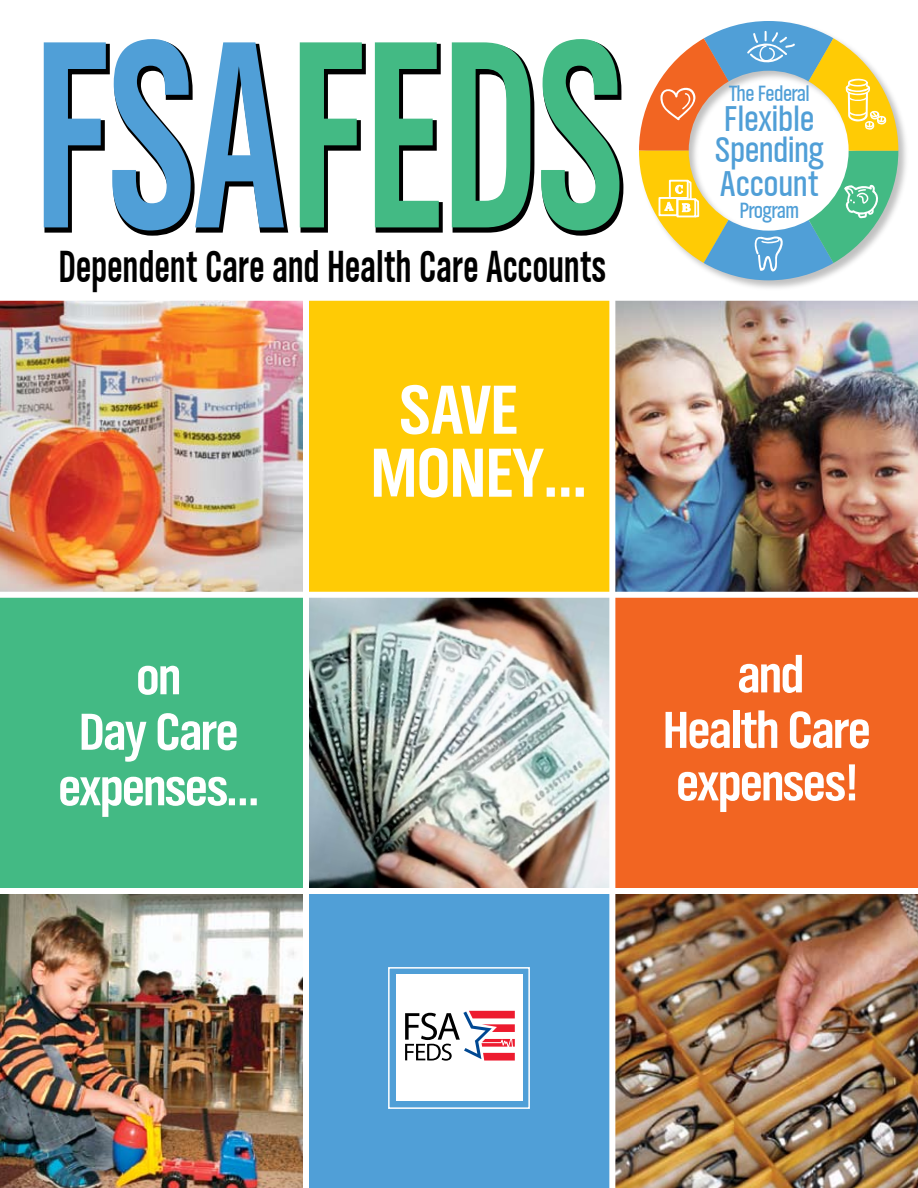
<style>
.page{position:relative;width:918px;height:1188px;background:#fff}
.page>*{position:absolute;margin:0;border:0;box-sizing:border-box;transform-origin:0 0}
.t1{font:700 277.35px "TV Nord Cond CEEF";letter-spacing:-.005em;color:#000;scale:.73 1}
.t2{font:700 72px/63px "TV Nord Cond CEEF";letter-spacing:-.01em;color:#fff}
.t3{font:700 54px/54px "TV Nord Cond CEEF";letter-spacing:-.025em;color:#fff;text-align:center}
.t4{font:700 46.5px "TV Nord Cond CEEF";letter-spacing:.01em;color:#000;scale:.77 1}
.t5{font:37.05px/32.7px "TV Nord Cond CEEF";letter-spacing:-.01em;color:#509fd7}
.t6{font:22.8px "TV Nord Cond CEEF";letter-spacing:-.025em;color:#509fd7}
.s1{color:#509fd7}
</style>
<div class="page">
<img style="left:616px;top:301px;width:302px;height:291px">
<img style="left:615px;top:894px;width:303px;height:294px">
<img style="left:0;top:894px;width:303px;height:294px">
<img style="left:309px;top:598px;width:300px;height:290px">
<div style="left:306px;top:297px;width:306px;height:299px;background:#ffcb05"></div>
<div style="left:611px;top:594px;width:307px;height:297px;background:#f26522"></div>
<div style="left:306px;top:891px;width:306px;height:297px;background:#509fd7"></div>
<img style="left:0;top:301px;width:303px;height:291px">
<div style="left:0;top:594px;width:307px;height:297px;background:#43ba84"></div>
<div style="left:609px;top:297px;width:6px;height:891px;background:#fff"></div>
<div style="left:303px;top:297px;width:6px;height:891px;background:#fff"></div>
<div style="left:0;top:592px;width:918px;height:6px;background:#fff"></div>
<div style="left:0;top:888px;width:918px;height:6px;background:#fff"></div>
<div style="left:0;top:295px;width:918px;height:6px;background:#fff"></div>
<svg style="left:44px;top:40px;width:245px;height:196px"></svg>
<svg style="left:300px;top:43px;width:66px;height:190px"></svg>
<svg style="left:375px;top:43px;width:68px;height:190px"></svg>
<svg style="left:452px;top:40px;width:172px;height:196px"></svg>
<div style="left:638px;top:20px;width:272px;height:272px;background:#000;opacity:.25"></div>
<svg style="left:639px;top:21px;width:259px;height:259px"></svg>
<div style="left:388px;top:967px;width:142px;height:142px;border:2px solid #fff"></div>
<div style="left:396px;top:975px;width:126px;height:126px;background:#fff"></div>
<svg style="left:405px;top:1011px;width:110px;height:50px"></svg>
<h1 class="t1" style="left:34px;top:-13px;width:815px"><span class="s1">FSA</span>FEDS</h1>
<p class="t4" style="left:59px;top:242px;width:712px">Dependent Care and Health Care Accounts</p>
<h2 class="t2" style="left:370px;top:381px;width:218px;text-indent:28px">save money…</h2>
<p class="t6" style="left:729px;top:81px;width:83px">The Federal</p>
<p class="t5" style="left:715px;top:103px;width:111px">Flexible<br>Spending<br>Account</p>
<p class="t6" style="left:740px;top:198px;width:61px">Program</p>
<p class="t3" style="left:58px;top:650px;width:202px;line-height:55.5px">on<br>Day Care expenses…</p>
<p class="t3" style="left:663px;top:649px;width:209px">and<br>Health Care expenses!</p>
</div>
